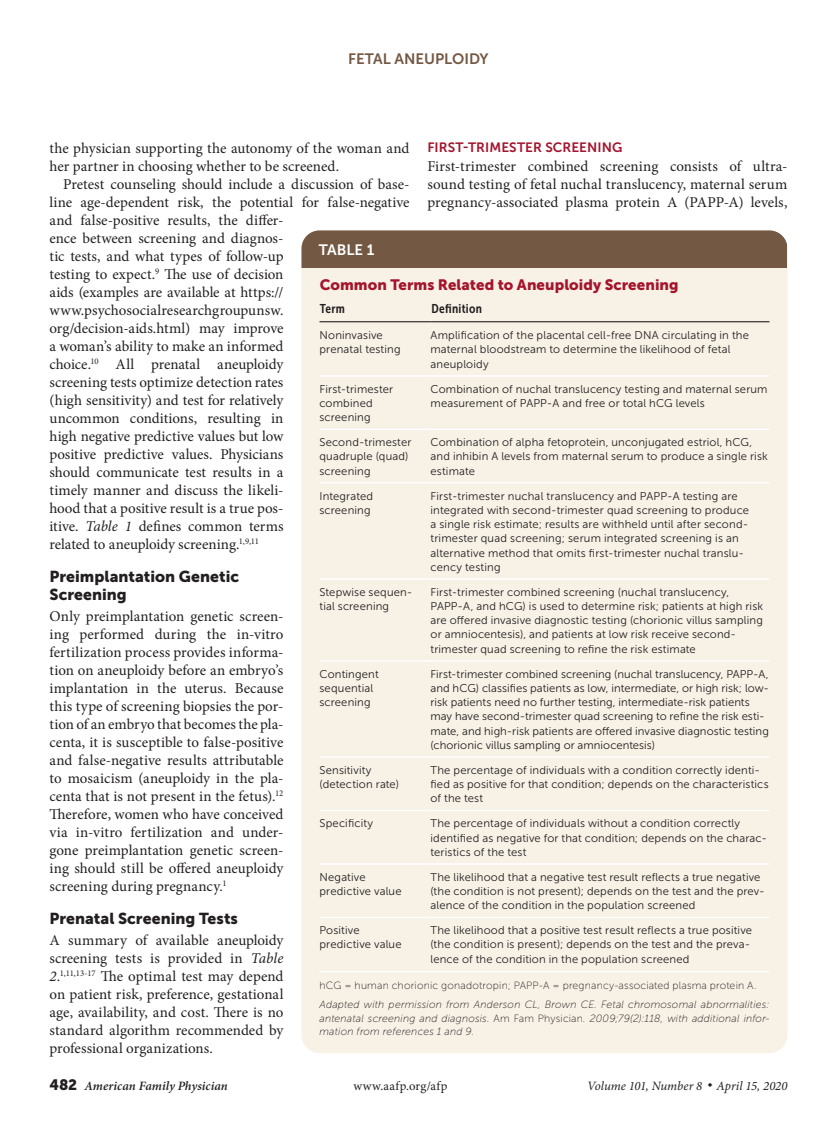
<style>
.page{position:relative;width:837px;height:1134px;background:#fff}
.page>*{position:absolute;margin:0;border:0;box-sizing:border-box;transform-origin:0 0}
.head1{font:15.75px/18px "Museo Sans 900";letter-spacing:.005em;color:#231f20}
.body_noindent{font:15px/18px "Minion Pro";color:#231f20;text-align:justify}
.body_text{font:15px/18px "Minion Pro";color:#231f20}
.table_title{font:15px "Museo Sans 900";letter-spacing:.005em;color:#a4142c}
.t1{font:15px "Museo Sans 700";color:#745844}
.table{font:15px "Museo Sans 700";color:#fff}
.head2{font:13.5px "Museo Sans 700";letter-spacing:.005em;color:#a4142c}
.t2{font:italic 12.75px "Minion Pro";color:#231f20}
.t3{font:italic 600 12.75px "Minion Pro";letter-spacing:.005em;color:#231f20}
.t4{font:12.75px "Minion Pro";letter-spacing:.03em;color:#231f20}
.table_head1{font:12.75px "Museo Sans Cond 700";letter-spacing:.02em;color:#231f20}
.table_data_last_col{font:11.25px/14.2px "Museo Sans 300";letter-spacing:.01em;color:#231f20}
.table_data{font:11.25px/14.2px "Museo Sans 300";letter-spacing:.015em;color:#231f20}
.table_fig_note{font:italic 10.5px/13.5px "Museo Sans 100";letter-spacing:.015em;color:#231f20;text-align:justify}
.table_fig_note-2{font:10.5px "Museo Sans 100";letter-spacing:.02em;color:#231f20}
.s1{font-style:italic}
.s2{font-style:normal}
.s3{font-family:"Museo Sans 900";font-weight:400;font-style:normal;font-size:15px}
</style>
<div class="page">
<div style="left:302px;top:230px;width:486px;height:823px;background:#f7f1e6;border-radius:18px"></div>
<hr style="left:320px;top:321px;width:110px;height:1px;background:#231f20">
<hr style="left:430px;top:321px;width:340px;height:1px;background:#231f20">
<hr style="left:320px;top:375px;width:110px;height:2px;background:#fff">
<hr style="left:430px;top:375px;width:340px;height:2px;background:#fff">
<hr style="left:320px;top:429px;width:110px;height:1px;background:#fff">
<hr style="left:430px;top:429px;width:340px;height:1px;background:#fff">
<hr style="left:320px;top:482px;width:110px;height:2px;background:#fff">
<hr style="left:430px;top:482px;width:340px;height:2px;background:#fff">
<hr style="left:320px;top:578px;width:110px;height:2px;background:#fff">
<hr style="left:430px;top:578px;width:340px;height:2px;background:#fff">
<hr style="left:320px;top:660px;width:110px;height:2px;background:#fff">
<hr style="left:430px;top:660px;width:340px;height:2px;background:#fff">
<hr style="left:320px;top:756px;width:110px;height:2px;background:#fff">
<hr style="left:430px;top:756px;width:340px;height:2px;background:#fff">
<hr style="left:320px;top:810px;width:110px;height:1px;background:#fff">
<hr style="left:430px;top:810px;width:340px;height:1px;background:#fff">
<hr style="left:320px;top:863px;width:110px;height:2px;background:#fff">
<hr style="left:430px;top:863px;width:340px;height:2px;background:#fff">
<hr style="left:320px;top:917px;width:110px;height:1px;background:#fff">
<hr style="left:430px;top:917px;width:340px;height:1px;background:#fff">
<hr style="left:320px;top:971px;width:110px;height:1px;background:#fff">
<hr style="left:430px;top:971px;width:340px;height:1px;background:#fff">
<div style="left:302px;top:230px;width:486px;height:38px;background:#735844"></div>
<h2 class="t1" style="left:348px;top:50px;width:142px">FETAL ANEUPLOIDY</h2>
<p class="head2" style="left:428px;top:139px;width:196px">FIRST-TRIMESTER SCREENING</p>
<p class="body_noindent" style="left:428px;top:157px;width:362px">First-trimester combined screening consists of ultra&shy;sound testing of fetal nuchal translucency, maternal serum pregnancy-associated plasma protein A (PAPP-A) levels,</p>
<p class="body_noindent" style="left:50px;top:139px;width:361px">the physician supporting the autonomy of the woman and her partner in choosing whether to be screened.</p>
<p class="body_text" style="left:50px;top:175px;width:362px;text-indent:14px">Pretest counseling should include a discussion of base&shy;line age-dependent risk, the potential for false-negative and false-positive results, the differ-<br>ence between screening and diagnos-<br>tic tests, and what types of follow-up<br>testing to expect.<sup>9</sup> The use of decision<br>aids (examples are available at https:// www.psychosocialresearchgroupunsw. org/decision-aids.html) may improve<br>a woman’s ability to make an informed<br>choice.<sup>10</sup> All prenatal aneuploidy<br>screening tests optimize detection rates<br>(high sensitivity) and test for relatively<br>uncommon conditions, resulting in<br>high negative predictive values but low<br>positive predictive values. Physicians<br>should communicate test results in a<br>timely manner and discuss the likeli-<br>hood that a positive result is a true pos-<br>itive. <span class="s1">Table 1</span> defines common terms<br>related to aneuploidy screening.<sup>1,9,11</sup></p>
<p class="head1" style="left:50px;top:567px;width:191px">Preimplantation Genetic<br>Screening</p>
<p class="body_noindent" style="left:50px;top:607px;width:236px">Only preimplantation genetic screen&shy;ing performed during the in-vitro fertilization process provides informa&shy;tion on aneuploidy before an embryo’s implantation in the uterus. Because this type of screening biopsies the por&shy;tion of an embryo that becomes the pla&shy;centa, it is susceptible to false-positive and false-negative results attributable to mosaicism (aneuploidy in the pla&shy;centa that is not present in the fetus).<sup>12<br></sup>Therefore, women who have conceived via in-vitro fertilization and under&shy;gone preimplantation genetic screen&shy;ing should still be offered aneuploidy screening during pregnancy.<sup>1</sup></p>
<p class="head1" style="left:50px;top:909px;width:190px">Prenatal Screening Tests</p>
<p class="body_noindent" style="left:50px;top:931px;width:236px">A summary of available aneuploidy screening tests is provided in <span class="s1">Table 2</span>.<sup>1,11,13-17</sup> The optimal test may depend on patient risk, preference, gestational age, availability, and cost. There is no standard algorithm recommended by professional organizations.</p>
<p class="table" style="left:319px;top:242px;width:57px">TABLE 1</p>
<p class="table_title" style="left:320px;top:276px;width:360px">Common Terms Related to Aneuploidy Screening</p>
<p class="table_head1" style="left:320px;top:301px;width:27px">Term</p>
<p class="table_head1" style="left:431px;top:301px;width:52px">Definition</p>
<p class="table_data" style="left:320px;top:328px;width:83px">Noninvasive prenatal testing</p>
<p class="table_data_last_col" style="left:430px;top:328px;width:320px">Amplification of the placental cell-free DNA circulating in the maternal bloodstream to determine the likelihood of fetal aneuploidy</p>
<p class="table_data" style="left:320px;top:382px;width:75px">First-trimester combined screening</p>
<p class="table_data_last_col" style="left:430px;top:382px;width:339px">Combination of nuchal translucency testing and maternal serum measurement of PAPP-A and free or total hCG levels</p>
<p class="table_data" style="left:320px;top:435px;width:93px">Second-trimester quadruple (quad) screening</p>
<p class="table_data_last_col" style="left:430px;top:435px;width:339px">Combination of alpha fetoprotein, unconjugated estriol, hCG, and inhibin A levels from maternal serum to produce a single risk estimate</p>
<p class="table_data" style="left:320px;top:489px;width:55px">Integrated screening</p>
<p class="table_data_last_col" style="left:430px;top:489px;width:320px">First-trimester nuchal translucency and PAPP-A testing are integrated with second-trimester quad screening to produce a single risk estimate; results are withheld until after second&shy;trimester quad screening; serum integrated screening is an alternative method that omits first-trimester nuchal translu&shy;cency testing</p>
<p class="table_data" style="left:320px;top:585px;width:95px">Stepwise sequen&shy;tial screening</p>
<p class="table_data_last_col" style="left:430px;top:585px;width:334px">First-trimester combined screening (nuchal translucency, PAPP-A, and hCG) is used to determine risk; patients at high risk are offered invasive diagnostic testing (chorionic villus sampling or amniocentesis), and patients at low risk receive second&shy;trimester quad screening to refine the risk estimate</p>
<p class="table_data" style="left:320px;top:667px;width:61px">Contingent sequential screening</p>
<p class="table_data_last_col" style="left:430px;top:667px;width:340px">First-trimester combined screening (nuchal translucency, PAPP-A, and hCG) classifies patients as low, intermediate, or high risk; low&shy;risk patients need no further testing, intermediate-risk patients may have second-trimester quad screening to refine the risk esti&shy;mate, and high-risk patients are offered invasive diagnostic testing (chorionic villus sampling or amniocentesis)</p>
<p class="table_data" style="left:320px;top:763px;width:81px">Sensitivity (detection rate)</p>
<p class="table_data_last_col" style="left:430px;top:763px;width:340px">The percentage of individuals with a condition correctly identi&shy;fied as positive for that condition; depends on the characteristics of the test</p>
<p class="table_data" style="left:320px;top:816px;width:55px">Specificity</p>
<p class="table_data_last_col" style="left:430px;top:816px;width:338px">The percentage of individuals without a condition correctly identified as negative for that condition; depends on the charac&shy;teristics of the test</p>
<p class="table_data" style="left:320px;top:870px;width:84px">Negative predictive value</p>
<p class="table_data_last_col" style="left:430px;top:870px;width:336px">The likelihood that a negative test result reflects a true negative (the condition is not present); depends on the test and the prev&shy;alence of the condition in the population screened</p>
<p class="table_data" style="left:320px;top:923px;width:84px">Positive predictive value</p>
<p class="table_data_last_col" style="left:430px;top:923px;width:323px">The likelihood that a positive test result reflects a true positive (the condition is present); depends on the test and the preva&shy;lence of the condition in the population screened</p>
<p class="table_fig_note-2" style="left:320px;top:979px;width:439px">hCG = human chorionic gonadotropin; PAPP-A = pregnancy-associated plasma protein A.</p>
<p class="table_fig_note" style="left:320px;top:998px;width:452px">Adapted with permission from Anderson CL, Brown CE. Fetal chromosomal abnormalities: antenatal screening and diagnosis. <span class="s2">Am Fam Physician</span>. 2009;79(2):118, with additional infor&shy;mation from references 1 and 9.</p>
<p class="t3" style="left:50px;top:1077px;width:180px"><span class="s3">482</span> American Family Physician</p>
<p class="t4" style="left:353px;top:1078px;width:96px">www.aafp.org/afp</p>
<p class="t2" style="left:587px;top:1078px;width:202px">Volume 101, Number 8 ◆ April 15, 2020</p>
</div>
